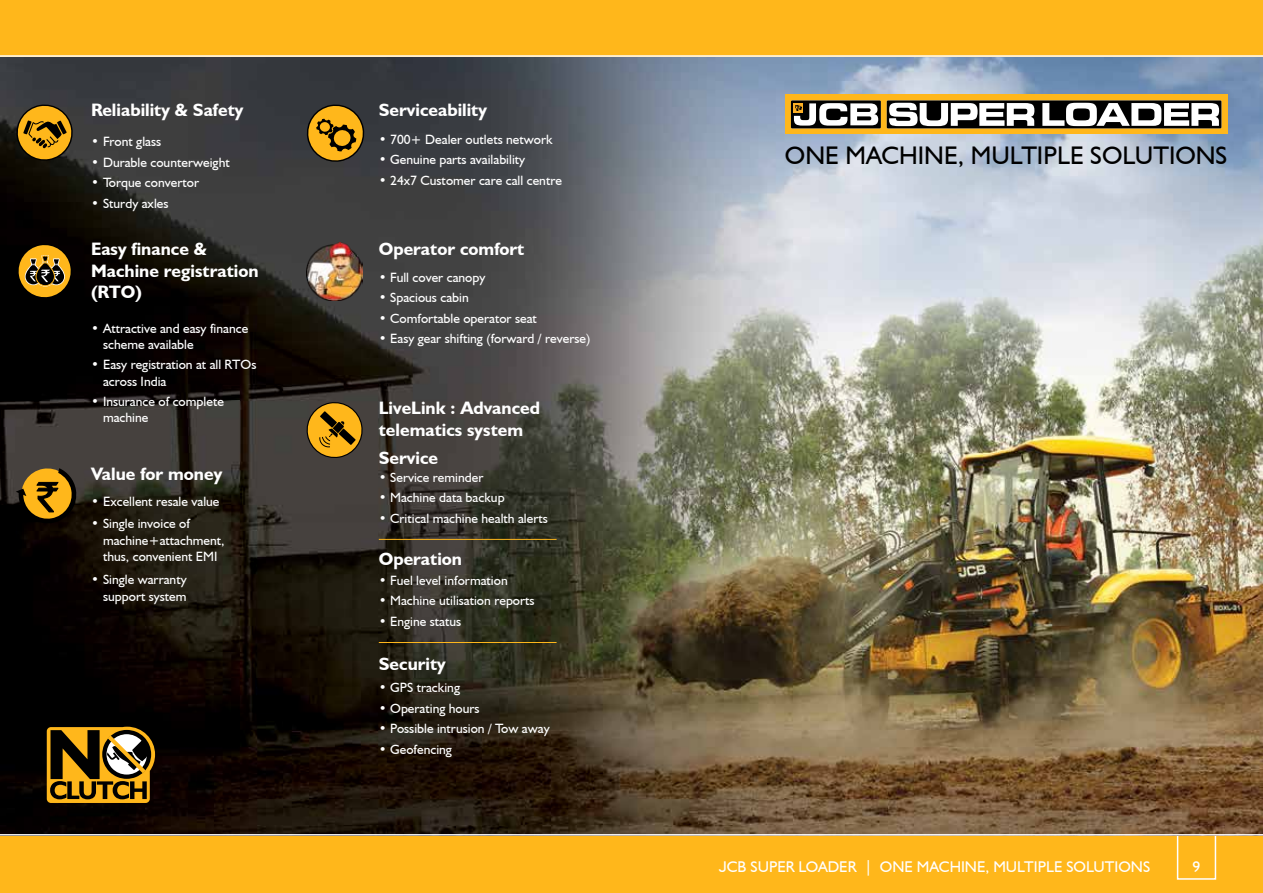
<style>
.page{position:relative;width:1263px;height:893px;background:#ffb71b}
.page>*{position:absolute;margin:0;border:0;box-sizing:border-box;transform-origin:0 0}
.t1{font:25.5px "JCB Euro Roman";color:#000}
.t2{font:700 18px/21.6px "JCB Euro";color:#fff}
.t3{font:15.6px "JCB Euro Roman";color:#fff}
.t4{font:13.5px/16.2px "JCB Euro Roman";color:#fff}
</style>
<div class="page">
<div style="left:1177px;top:833px;width:39px;height:47px;border:2px solid #fff"></div>
<img style="left:0;top:57px;width:1263px;height:777px">
<svg style="left:15px;top:104px;width:59px;height:57px"></svg>
<svg style="left:17px;top:243px;width:55px;height:57px"></svg>
<svg style="left:16px;top:468px;width:61px;height:57px"></svg>
<svg style="left:306px;top:104px;width:58px;height:59px"></svg>
<img style="left:306px;top:243px;width:56px;height:58px">
<svg style="left:306px;top:402px;width:58px;height:57px"></svg>
<hr style="left:379px;top:539px;width:178px;height:1px;background:#ffb71b">
<hr style="left:379px;top:642px;width:178px;height:1px;background:#ffb71b">
<div style="left:785px;top:95px;width:442px;height:39px;background:#ffb71b"></div>
<div style="left:791px;top:100px;width:90px;height:28px;background:#000"></div>
<div style="left:887px;top:100px;width:334px;height:28px;background:#000"></div>
<svg style="left:794px;top:103px;width:84px;height:23px"></svg>
<svg style="left:889px;top:103px;width:145px;height:23px"></svg>
<svg style="left:1042px;top:103px;width:177px;height:23px"></svg>
<svg style="left:47px;top:727px;width:108px;height:76px"></svg>
<hr style="left:0;top:55px;width:1263px;height:2px;background:#fff">
<hr style="left:0;top:834px;width:1263px;height:2px;background:#fff">
<h2 class="t2" style="left:91px;top:99px;width:154px">Reliability &amp; Safety</h2>
<p class="t4" style="left:91px;top:133px;width:72px">• Front glass</p>
<p class="t4" style="left:91px;top:154px;width:140px">• Durable counterweight</p>
<p class="t4" style="left:91px;top:174px;width:110px">• Torque convertor</p>
<p class="t4" style="left:91px;top:195px;width:79px">• Sturdy axles</p>
<h2 class="t2" style="left:91px;top:238px;width:169px">Easy finance &amp;<br>Machine registration (RTO)</h2>
<p class="t4" style="left:103px;top:320px;width:147px;text-indent:-12px">• Attractive and easy finance scheme available</p>
<p class="t4" style="left:103px;top:356px;width:155px;text-indent:-12px">• Easy registration at all RTOs across India</p>
<p class="t4" style="left:103px;top:393px;width:122px;text-indent:-12px">• Insurance of complete machine</p>
<h2 class="t2" style="left:91px;top:463px;width:133px">Value for money</h2>
<p class="t4" style="left:91px;top:493px;width:130px">• Excellent resale value</p>
<p class="t4" style="left:103px;top:515px;width:123px;text-indent:-12px">• Single invoice of machine+attachment, thus, convenient EMI</p>
<p class="t4" style="left:91px;top:571px;width:97px;text-align:right">• Single warranty support system</p>
<h2 class="t2" style="left:379px;top:99px;width:110px">Serviceability</h2>
<p class="t4" style="left:379px;top:131px;width:175px">• 700+ Dealer outlets network</p>
<p class="t4" style="left:379px;top:151px;width:148px">• Genuine parts availability</p>
<p class="t4" style="left:379px;top:172px;width:185px">• 24x7 Customer care call centre</p>
<h2 class="t2" style="left:379px;top:238px;width:147px">Operator comfort</h2>
<p class="t4" style="left:379px;top:269px;width:108px">• Full cover canopy</p>
<p class="t4" style="left:379px;top:289px;width:91px">• Spacious cabin</p>
<p class="t4" style="left:379px;top:310px;width:160px">• Comfortable operator seat</p>
<p class="t4" style="left:379px;top:330px;width:213px">• Easy gear shifting (forward / reverse)</p>
<h2 class="t2" style="left:379px;top:397px;width:163px">LiveLink : Advanced telematics system</h2>
<h2 class="t2" style="left:379px;top:446px;width:61px">Service</h2>
<p class="t4" style="left:379px;top:469px;width:106px">• Service reminder</p>
<p class="t4" style="left:379px;top:489px;width:127px">• Machine data backup</p>
<p class="t4" style="left:379px;top:510px;width:171px">• Critical machine health alerts</p>
<h2 class="t2" style="left:379px;top:547px;width:85px">Operation</h2>
<p class="t4" style="left:379px;top:572px;width:130px">• Fuel level information</p>
<p class="t4" style="left:379px;top:592px;width:157px">• Machine utilisation reports</p>
<p class="t4" style="left:379px;top:613px;width:84px">• Engine status</p>
<h2 class="t2" style="left:379px;top:652px;width:68px">Security</h2>
<p class="t4" style="left:379px;top:679px;width:83px">• GPS tracking</p>
<p class="t4" style="left:379px;top:700px;width:102px">• Operating hours</p>
<p class="t4" style="left:379px;top:720px;width:172px">• Possible intrusion / Tow away</p>
<p class="t4" style="left:379px;top:741px;width:75px">• Geofencing</p>
<h1 class="t1" style="left:785px;top:139px;width:444px">ONE MACHINE, MULTIPLE SOLUTIONS</h1>
<p class="t3" style="left:719px;top:857px;width:433px">JCB SUPER LOADER | ONE MACHINE, MULTIPLE SOLUTIONS</p>
<p class="t3" style="left:1192px;top:857px;width:9px">9</p>
</div>
